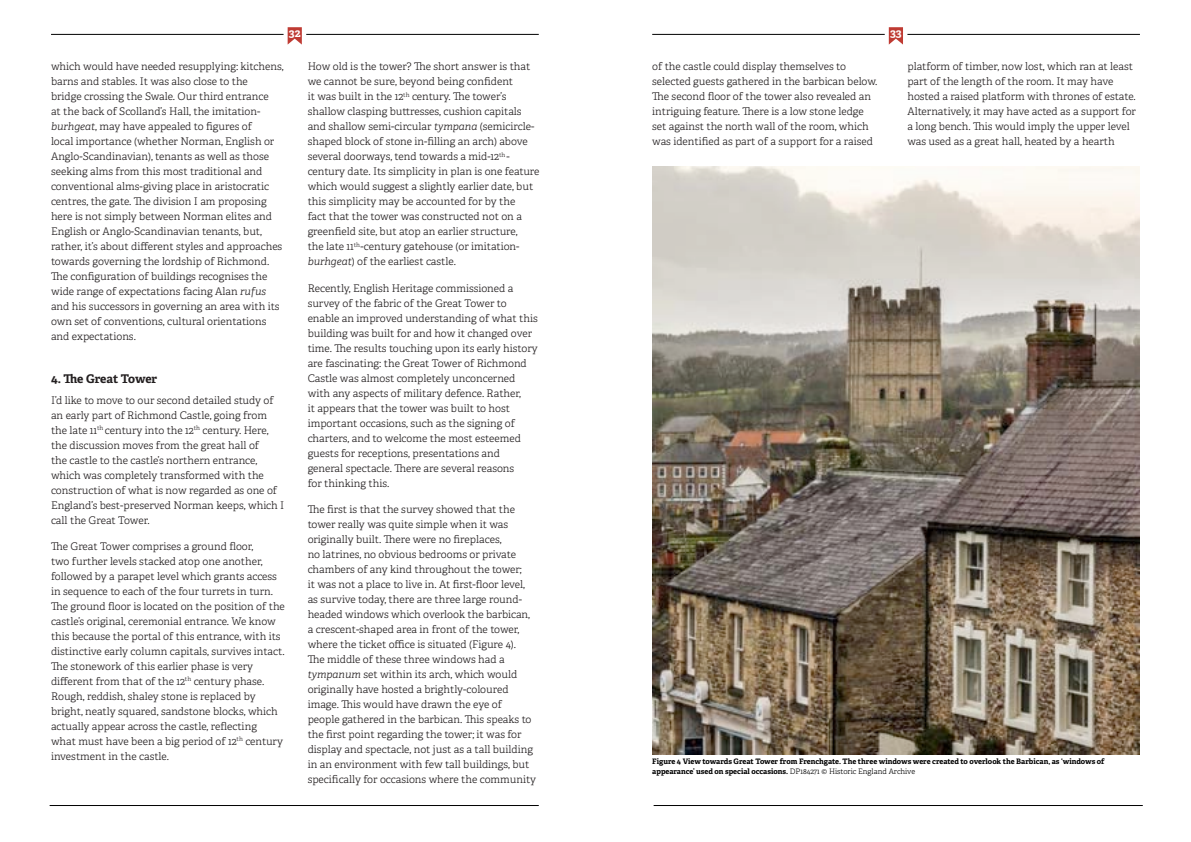
<style>
.page{position:relative;width:1191px;height:842px;background:#fff}
.page>*{position:absolute;margin:0;border:0;box-sizing:border-box;transform-origin:0 0}
.Numbered_section{font:700 12px "Adelle";letter-spacing:-.01em;color:#231f20}
.t1{font:700 11.3px "Adelle";color:#fff}
.Normal_wrd_5{font:300 10.5px/15px "Adelle";color:#231f20}
.t2{font:700 7.5px/9.5px "Adelle";letter-spacing:-.005em;color:#000}
.s1{font-style:italic}
.s2{font-weight:300}
</style>
<div class="page">
<hr style="left:51px;top:34px;width:232px;height:1px;background:#000">
<hr style="left:50px;top:805px;width:489px;height:1px;background:#000">
<hr style="left:653px;top:805px;width:489px;height:1px;background:#000">
<svg style="left:288px;top:27px;width:14px;height:18px"></svg>
<hr style="left:306px;top:34px;width:233px;height:1px;background:#000">
<hr style="left:652px;top:34px;width:232px;height:1px;background:#000">
<svg style="left:888px;top:27px;width:15px;height:18px"></svg>
<hr style="left:907px;top:34px;width:233px;height:1px;background:#000">
<img style="left:652px;top:166px;width:488px;height:588px">
<p class="t1" style="left:289px;top:25px;width:13px">32</p>
<p class="t1" style="left:890px;top:25px;width:13px">33</p>
<p class="Normal_wrd_5" style="left:51px;top:59px;width:234px">which would have needed resupplying: kitchens, barns and stables. It was also close to the<br>bridge crossing the Swale. Our third entrance<br>at the back of Scolland’s Hall, the imitation&shy;<span class="s1">burhgeat</span>, may have appealed to figures of<br>local importance (whether Norman, English or Anglo-Scandinavian), tenants as well as those seeking alms from this most traditional and conventional alms-giving place in aristocratic centres, the gate. The division I am proposing here is not simply between Norman elites and English or Anglo-Scandinavian tenants, but, rather, it’s about different styles and approaches towards governing the lordship of Richmond.<br>The configuration of buildings recognises the wide range of expectations facing Alan <span class="s1">rufus </span>and his successors in governing an area with its own set of conventions, cultural orientations and expectations.</p>
<p class="Numbered_section" style="left:51px;top:371px;width:108px">4. The Great Tower</p>
<p class="Normal_wrd_5" style="left:51px;top:392px;width:235px">I’d like to move to our second detailed study of an early part of Richmond Castle, going from the late 11<sup>th</sup> century into the 12<sup>th</sup> century. Here, the discussion moves from the great hall of<br>the castle to the castle’s northern entrance, which was completely transformed with the construction of what is now regarded as one of England’s best-preserved Norman keeps, which I call the Great Tower.</p>
<p class="Normal_wrd_5" style="left:51px;top:539px;width:235px">The Great Tower comprises a ground floor,<br>two further levels stacked atop one another, followed by a parapet level which grants access in sequence to each of the four turrets in turn.<br>The ground floor is located on the position of the castle’s original, ceremonial entrance. We know this because the portal of this entrance, with its distinctive early column capitals, survives intact.<br>The stonework of this earlier phase is very different from that of the 12<sup>th</sup> century phase.<br>Rough, reddish, shaley stone is replaced by bright, neatly squared, sandstone blocks, which actually appear across the castle, reflecting<br>what must have been a big period of 12<sup>th</sup> century investment in the castle.</p>
<p class="Normal_wrd_5" style="left:308px;top:59px;width:233px">How old is the tower? The short answer is that we cannot be sure, beyond being confident<br>it was built in the 12<sup>th</sup> century. The tower’s shallow clasping buttresses, cushion capitals and shallow semi-circular <span class="s1">tympana</span> (semicircle&shy;shaped block of stone in-filling an arch) above several doorways, tend towards a mid-12<sup>th&shy;</sup>century date. Its simplicity in plan is one feature which would suggest a slightly earlier date, but this simplicity may be accounted for by the<br>fact that the tower was constructed not on a greenfield site, but atop an earlier structure,<br>the late 11<sup>th</sup>-century gatehouse (or imitation&shy;<span class="s1">burhgeat</span>) of the earliest castle.</p>
<p class="Normal_wrd_5" style="left:308px;top:281px;width:232px">Recently, English Heritage commissioned a survey of the fabric of the Great Tower to enable an improved understanding of what this building was built for and how it changed over time. The results touching upon its early history are fascinating: the Great Tower of Richmond Castle was almost completely unconcerned with any aspects of military defence. Rather,<br>it appears that the tower was built to host important occasions, such as the signing of charters, and to welcome the most esteemed guests for receptions, presentations and general spectacle. There are several reasons<br>for thinking this.</p>
<p class="Normal_wrd_5" style="left:308px;top:502px;width:230px">The first is that the survey showed that the tower really was quite simple when it was originally built. There were no fireplaces,<br>no latrines, no obvious bedrooms or private chambers of any kind throughout the tower;<br>it was not a place to live in. At first-floor level, as survive today, there are three large round&shy;headed windows which overlook the barbican, a crescent-shaped area in front of the tower, where the ticket office is situated (Figure 4).<br>The middle of these three windows had a <span class="s1">tympanum</span> set within its arch, which would originally have hosted a brightly-coloured image. This would have drawn the eye of people gathered in the barbican. This speaks to the first point regarding the tower; it was for display and spectacle, not just as a tall building in an environment with few tall buildings, but specifically for occasions where the community</p>
<p class="Normal_wrd_5" style="left:652px;top:59px;width:227px">of the castle could display themselves to selected guests gathered in the barbican below.<br>The second floor of the tower also revealed an intriguing feature. There is a low stone ledge set against the north wall of the room, which was identified as part of a support for a raised</p>
<p class="Normal_wrd_5" style="left:907px;top:59px;width:230px">platform of timber, now lost, which ran at least part of the length of the room. It may have hosted a raised platform with thrones of estate.<br>Alternatively, it may have acted as a support for a long bench. This would imply the upper level was used as a great hall, heated by a hearth</p>
<p class="t2" style="left:652px;top:757px;width:454px">Figure 4 View towards Great Tower from Frenchgate. The three windows were created to overlook the Barbican, as ‘windows of appearance’ used on special occasions. <span class="s2">DP184271 © Historic England Archive</span></p>
</div>
